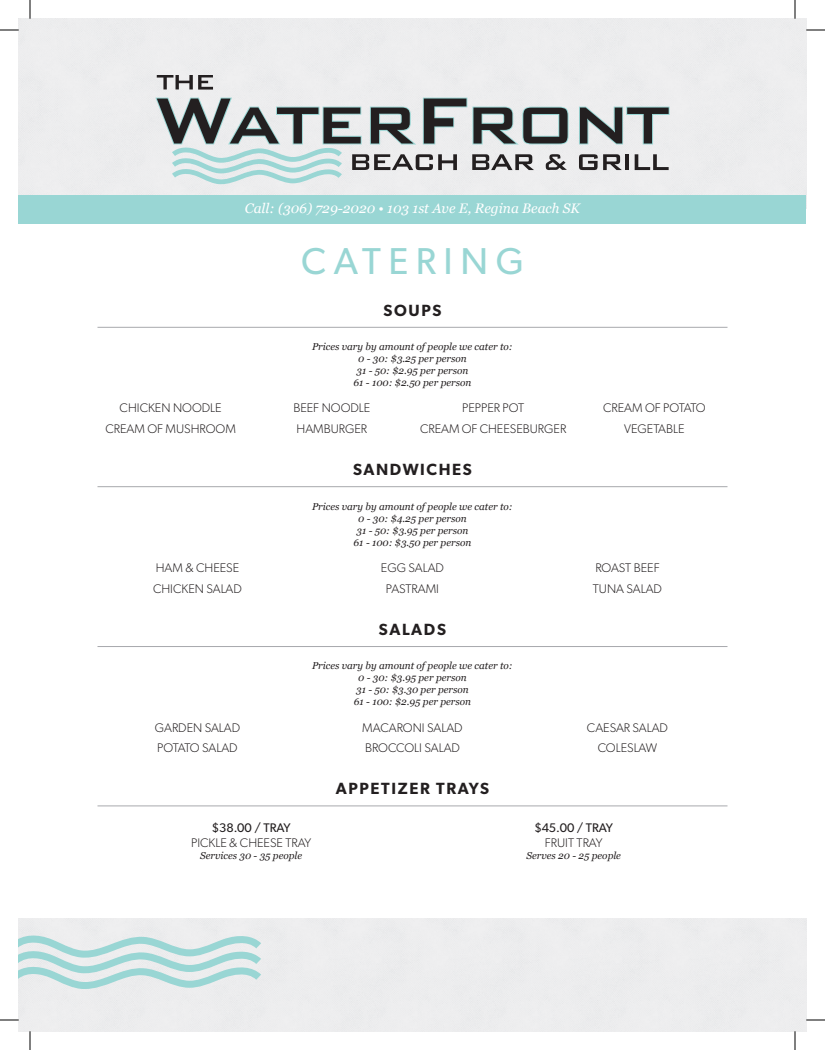
<style>
.page{position:relative;width:825px;height:1050px;background:#fff}
.page>*{position:absolute;margin:0;border:0;box-sizing:border-box;transform-origin:0 0}
.t1{font:37.5px "Gibson";letter-spacing:.2em;color:#99d6d4}
.t2{font:600 16.25px "Gibson";letter-spacing:.1em;color:#231f20}
.t3{font:italic 13.75px "Georgia";color:#fff}
.t4{font:300 12.5px/20.6px "Gibson";color:#231f20;text-align:center}
.t5{font:12.5px "Gibson";color:#231f20}
.t6{font:italic 10px/12px "Georgia";color:#231f20;text-align:center}
</style>
<div class="page">
<svg style="left:19px;top:933px;width:242px;height:56px;background:#cbe3e3"></svg>
<svg style="left:579px;top:107px;width:91px;height:37px;background:#94999a"></svg>
<svg style="left:579px;top:154px;width:43px;height:16px"></svg>
<hr style="left:625px;top:154px;width:4px;height:16px;background:#231f20">
<svg style="left:635px;top:154px;width:34px;height:16px"></svg>
<svg style="left:157px;top:75px;width:56px;height:15px"></svg>
<svg style="left:155px;top:98px;width:414px;height:86px;background:#b2b9ba"></svg>
<div style="left:19px;top:196px;width:787px;height:28px;background:#99d6d4"></div>
<hr style="left:98px;top:327px;width:630px;height:1px;background:#a8a9ad">
<hr style="left:98px;top:486px;width:630px;height:1px;background:#a8a9ad">
<hr style="left:98px;top:646px;width:630px;height:1px;background:#a8a9ad">
<hr style="left:98px;top:806px;width:630px;height:1px;background:#a8a9ad">
<svg style="left:0;top:29px;width:19px;height:2px"></svg>
<svg style="left:806px;top:29px;width:19px;height:2px"></svg>
<svg style="left:0;top:1019px;width:19px;height:2px"></svg>
<svg style="left:806px;top:1019px;width:19px;height:2px"></svg>
<svg style="left:29px;top:0;width:2px;height:19px"></svg>
<svg style="left:29px;top:1031px;width:2px;height:19px"></svg>
<svg style="left:794px;top:0;width:2px;height:19px"></svg>
<svg style="left:794px;top:1031px;width:2px;height:19px"></svg>
<h3 class="t3" style="left:245px;top:200px;width:337px">Call: (306) 729-2020 • 103 1st Ave E, Regina Beach SK</h3>
<h1 class="t1" style="left:301px;top:238px;width:224px">CATERING</h1>
<h2 class="t2" style="left:384px;top:300px;width:59px">SOUPS</h2>
<p class="t6" style="left:312px;top:341px;width:202px">Prices vary by amount of people we cater to:<br>0 - 30: $3.25 per person<br>31 - 50: $2.95 per person<br>61 - 100: $2.50 per person</p>
<p class="t4" style="left:105px;top:398px;width:132px">CHICKEN NOODLE<br>CREAM OF MUSHROOM</p>
<p class="t4" style="left:293px;top:398px;width:78px;text-align:left">BEEF NOODLE<br>HAMBURGER</p>
<p class="t4" style="left:420px;top:398px;width:148px">PEPPER POT<br>CREAM OF CHEESEBURGER</p>
<p class="t4" style="left:603px;top:398px;width:104px">CREAM OF POTATO<br>VEGETABLE</p>
<h2 class="t2" style="left:353px;top:460px;width:120px">SANDWICHES</h2>
<p class="t6" style="left:312px;top:500px;width:202px">Prices vary by amount of people we cater to:<br>0 - 30: $4.25 per person<br>31 - 50: $3.95 per person<br>61 - 100: $3.50 per person</p>
<p class="t4" style="left:153px;top:558px;width:90px;text-align:left">HAM &amp; CHEESE<br>CHICKEN SALAD</p>
<p class="t4" style="left:381px;top:558px;width:65px">EGG SALAD<br>PASTRAMI</p>
<p class="t4" style="left:593px;top:558px;width:71px;text-align:left">ROAST BEEF<br>TUNA SALAD</p>
<h2 class="t2" style="left:379px;top:620px;width:69px">SALADS</h2>
<p class="t6" style="left:312px;top:660px;width:202px">Prices vary by amount of people we cater to:<br>0 - 30: $3.95 per person<br>31 - 50: $3.30 per person<br>61 - 100: $2.95 per person</p>
<p class="t4" style="left:155px;top:717px;width:87px;text-align:left">GARDEN SALAD<br>POTATO SALAD</p>
<p class="t4" style="left:362px;top:717px;width:102px;text-align:left">MACARONI SALAD<br>BROCCOLI SALAD</p>
<p class="t4" style="left:587px;top:717px;width:83px">CAESAR SALAD<br>COLESLAW</p>
<h2 class="t2" style="left:336px;top:779px;width:155px">APPETIZER TRAYS</h2>
<p class="t5" style="left:212px;top:820px;width:80px">$38.00 / TRAY</p>
<p class="t4" style="left:191px;top:832px;width:122px">PICKLE &amp; CHEESE TRAY</p>
<p class="t6" style="left:200px;top:849px;width:103px">Services 30 - 35 people</p>
<p class="t5" style="left:534px;top:820px;width:80px">$45.00 / TRAY</p>
<p class="t4" style="left:545px;top:832px;width:59px">FRUIT TRAY</p>
<p class="t6" style="left:526px;top:849px;width:96px">Serves 20 - 25 people</p>
</div>
